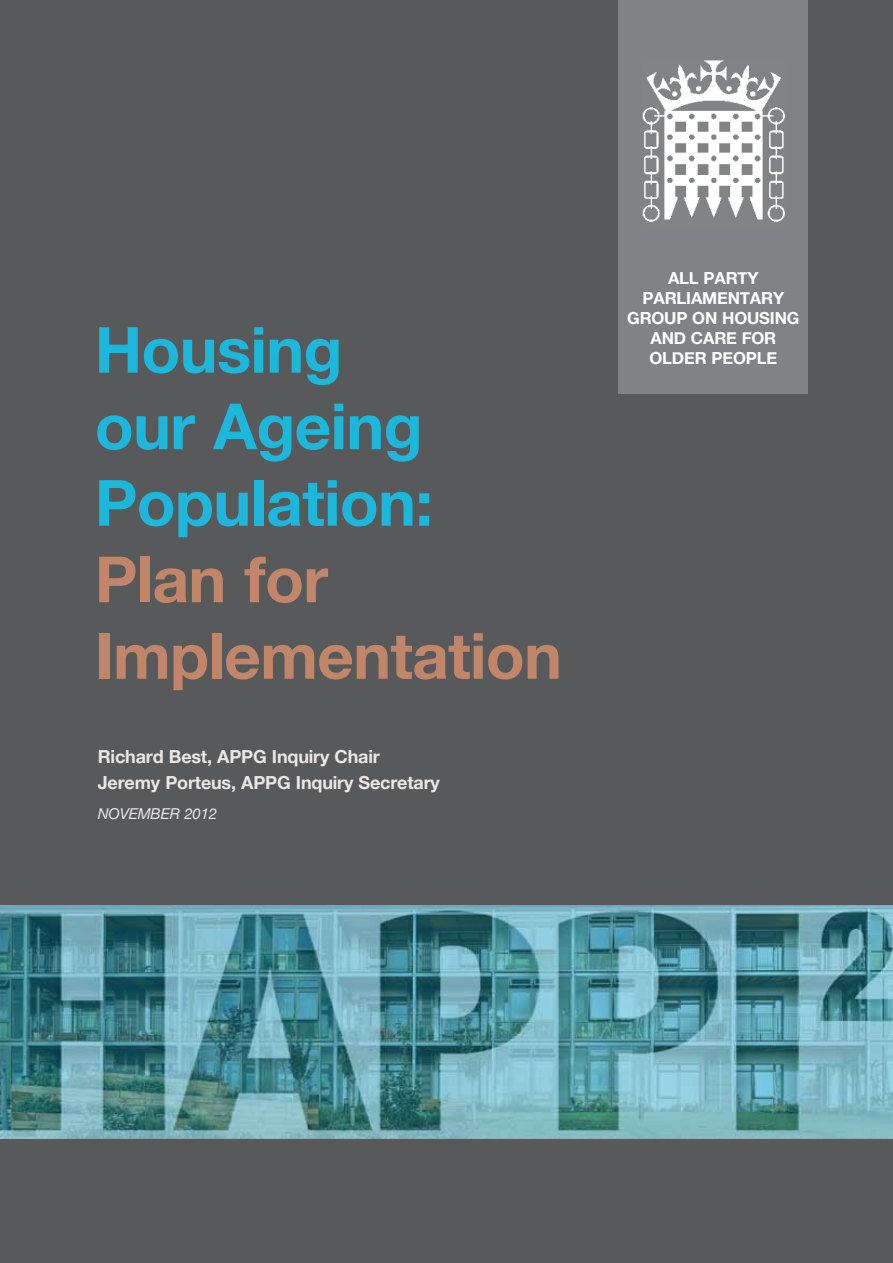
<style>
.page{position:relative;width:893px;height:1263px;background:#58595b}
.page>*{position:absolute;margin:0;border:0;box-sizing:border-box;transform-origin:0 0}
.t1{font:700 63.75px/76.5px "Helvetica Neue";letter-spacing:-.01em;color:#1db7db}
.t2{font:700 63.75px/76.5px "Helvetica Neue";letter-spacing:-.01em;color:#c18669}
.t3{font:700 18px/25.8px "Helvetica Neue";letter-spacing:-.01em;color:#ebe7e5}
.t4{font:700 16.65px/20px "Helvetica Neue";letter-spacing:-.01em;color:#fff;text-align:center}
.t5{font:italic 15px "Helvetica Neue";letter-spacing:-.01em;color:#ebe7e5}
</style>
<div class="page">
<img style="left:0;top:906px;width:893px;height:232px">
<div style="left:619px;top:0;width:189px;height:394px;background:#808285"></div>
<img style="left:642px;top:60px;width:142px;height:162px">
<h1 class="t1" style="left:95px;top:310px;width:249px">Housing</h1>
<h1 class="t1" style="left:95px;top:387px;width:340px">our Ageing<br>Population:</h1>
<h1 class="t2" style="left:95px;top:540px;width:469px">Plan for<br>Implementation</h1>
<p class="t3" style="left:98px;top:744px;width:344px">Richard Best, APPG Inquiry Chair<br>Jeremy Porteus, APPG Inquiry Secretary</p>
<p class="t5" style="left:98px;top:805px;width:121px">NOVEMBER 2012</p>
<p class="t4" style="left:627px;top:267px;width:174px">ALL PARTY<br>PARLIAMENTARY<br>GROUP ON HOUSING<br>AND CARE FOR</p>
<p class="t4" style="left:649px;top:347px;width:129px">OLDER PEOPLE</p>
</div>
